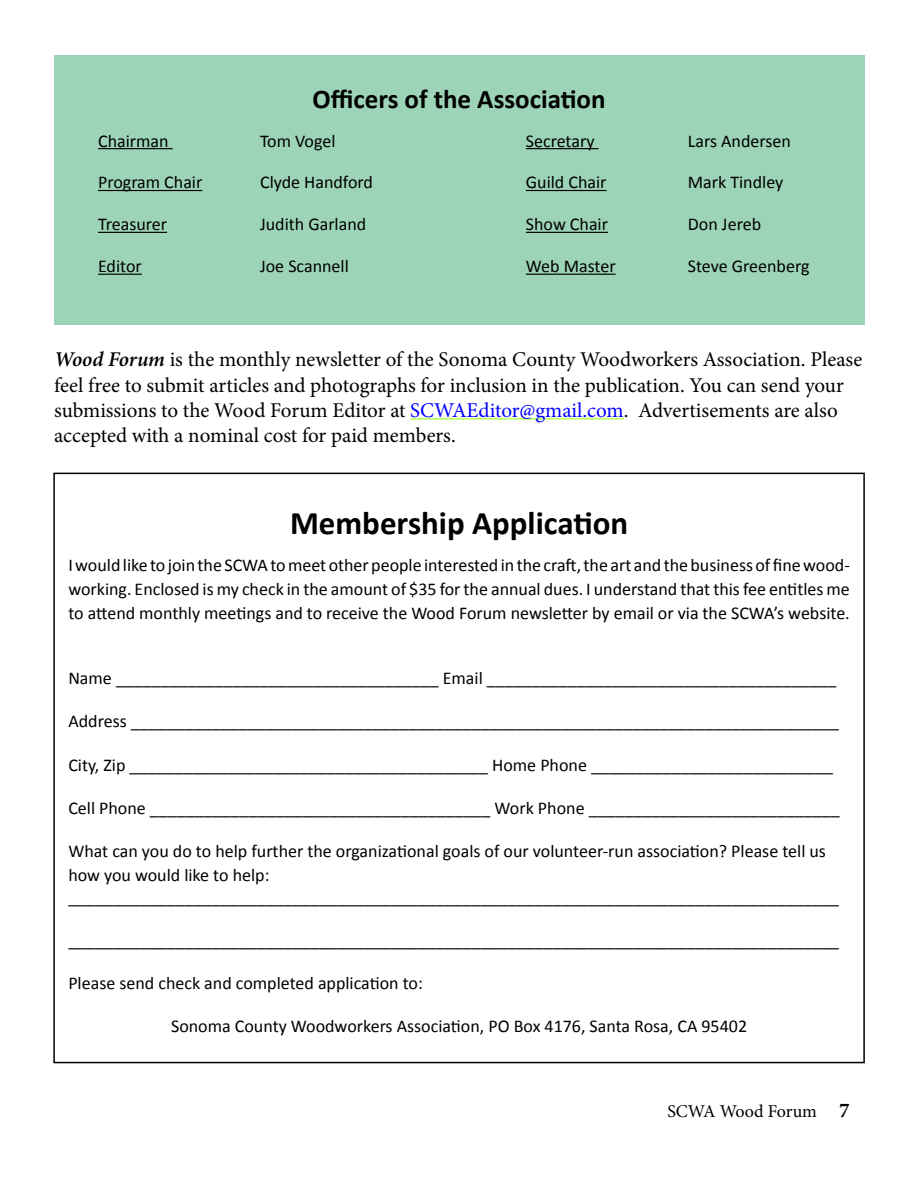
<style>
.page{position:relative;width:918px;height:1188px;background:#fff}
.page>*{position:absolute;margin:0;border:0;box-sizing:border-box;transform-origin:0 0}
.t1{font:700 33px "Calibri";color:#000}
.t2{font:700 27px "Calibri";color:#000}
.t3{font:21px/25.2px "Minion Pro";letter-spacing:-.005em;color:#000}
.t4{font:18px/24px "Calibri";color:#000;text-align:justify}
.t5{font:18px "Minion Pro";color:#000}
.s1{font-weight:600;font-style:italic}
.s2{color:#00f}
.s3{font-weight:700;font-size:21px}
</style>
<div class="page">
<hr style="left:410px;top:418px;width:214px;height:1px;background:#94ff00">
<div style="left:54px;top:55px;width:810px;height:270px;background:#9dd4b7"></div>
<hr style="left:526px;top:148px;width:73px;height:1px;background:#000">
<hr style="left:526px;top:190px;width:81px;height:1px;background:#000">
<hr style="left:526px;top:232px;width:82px;height:1px;background:#000">
<hr style="left:526px;top:274px;width:90px;height:1px;background:#000">
<hr style="left:98px;top:148px;width:75px;height:1px;background:#000">
<hr style="left:98px;top:190px;width:104px;height:1px;background:#000">
<hr style="left:98px;top:232px;width:69px;height:1px;background:#000">
<hr style="left:98px;top:274px;width:44px;height:1px;background:#000">
<h2 class="t2" style="left:313px;top:82px;width:294px">Officers of the Association</h2>
<p class="t4" style="left:526px;top:129px;width:70px">Secretary</p>
<p class="t4" style="left:688px;top:129px;width:104px">Lars Andersen</p>
<p class="t4" style="left:526px;top:171px;width:82px">Guild Chair</p>
<p class="t4" style="left:688px;top:171px;width:97px">Mark Tindley</p>
<p class="t4" style="left:526px;top:212px;width:84px">Show Chair</p>
<p class="t4" style="left:688px;top:212px;width:75px">Don Jereb</p>
<p class="t4" style="left:526px;top:254px;width:91px">Web Master</p>
<p class="t4" style="left:688px;top:254px;width:123px">Steve Greenberg</p>
<p class="t4" style="left:98px;top:129px;width:72px">Chairman</p>
<p class="t4" style="left:260px;top:129px;width:77px">Tom Vogel</p>
<p class="t4" style="left:98px;top:171px;width:106px">Program Chair</p>
<p class="t4" style="left:260px;top:171px;width:114px">Clyde Handford</p>
<p class="t4" style="left:98px;top:212px;width:71px">Treasurer</p>
<p class="t4" style="left:260px;top:212px;width:108px">Judith Garland</p>
<p class="t4" style="left:98px;top:254px;width:45px">Editor</p>
<p class="t4" style="left:260px;top:254px;width:90px">Joe Scannell</p>
<p class="t3" style="left:54px;top:347px;width:810px"><span class="s1">Wood Forum</span> is the monthly newsletter of the Sonoma County Woodworkers Association. Please feel free to submit articles and photographs for inclusion in the publication. You can send your submissions to the Wood Forum Editor at <span class="s2">SCWAEditor@gmail.com</span>. Advertisements are also accepted with a nominal cost for paid members.</p>
<h1 class="t1" style="left:290px;top:502px;width:340px">Membership Application</h1>
<p class="t4" style="left:68px;top:554px;width:783px">I would like to join the SCWA to meet other people interested in the craft, the art and the business of fine wood&shy;working. Enclosed is my check in the amount of $35 for the annual dues. I understand that this fee entitles me to attend monthly meetings and to receive the Wood Forum newsletter by email or via the SCWA’s website.</p>
<p class="t4" style="left:68px;top:666px;width:770px">Name ____________________________________ Email _______________________________________</p>
<p class="t4" style="left:68px;top:710px;width:772px">Address _______________________________________________________________________________</p>
<p class="t4" style="left:68px;top:753px;width:766px">City, Zip ________________________________________ Home Phone ___________________________</p>
<p class="t4" style="left:68px;top:796px;width:773px">Cell Phone ______________________________________ Work Phone ____________________________</p>
<p class="t4" style="left:68px;top:839px;width:759px">What can you do to help further the organizational goals of our volunteer-run association? Please tell us how you would like to help:</p>
<p class="t4" style="left:68px;top:885px;width:772px">______________________________________________________________________________________</p>
<p class="t4" style="left:68px;top:928px;width:772px">______________________________________________________________________________________</p>
<p class="t4" style="left:68px;top:971px;width:356px">Please send check and completed application to:</p>
<p class="t4" style="left:171px;top:1014px;width:578px">Sonoma County Woodworkers Association, PO Box 4176, Santa Rosa, CA 95402</p>
<p class="t5" style="left:667px;top:1099px;width:184px">SCWA Wood Forum <span class="s3">7</span></p>
</div>
